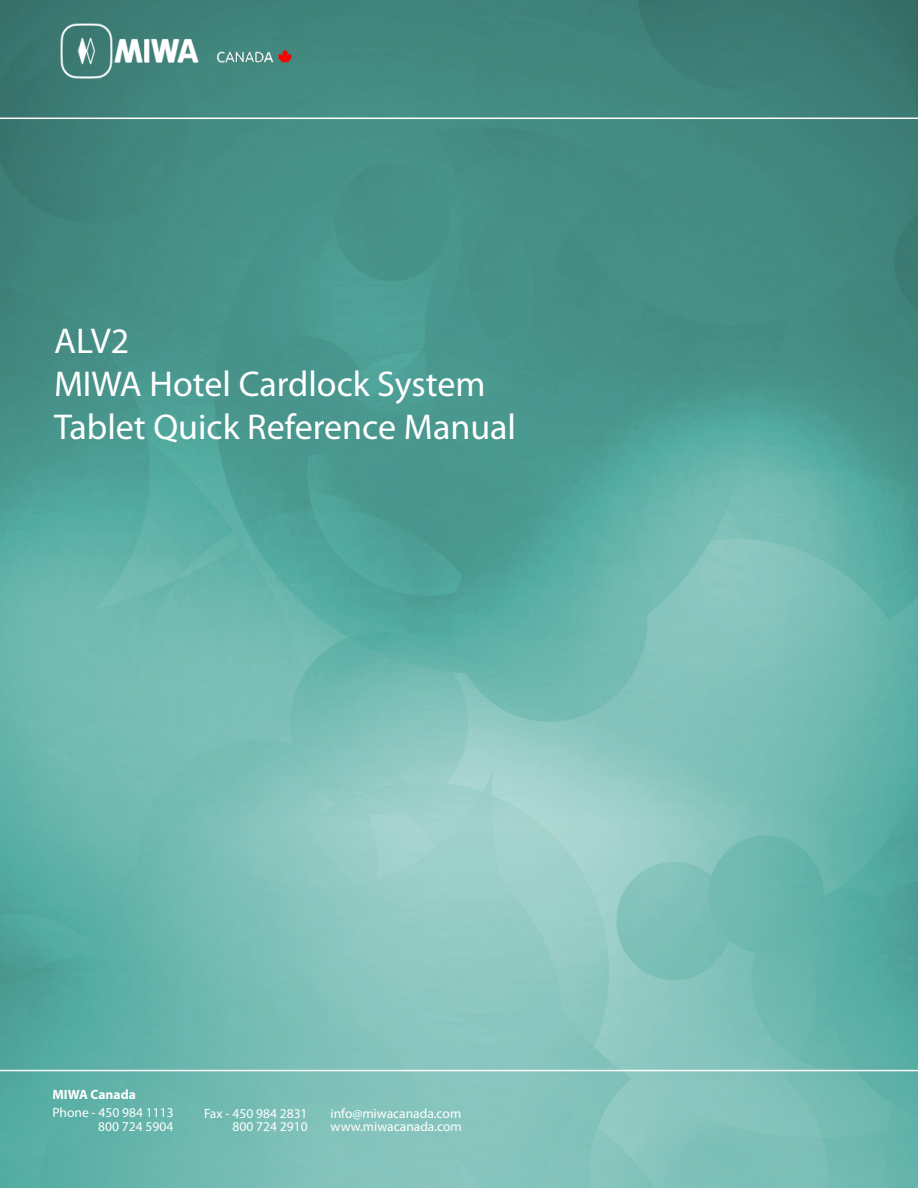
<style>
.page{position:relative;width:918px;height:1188px;background:#fff}
.page>*{position:absolute;margin:0;border:0;box-sizing:border-box;transform-origin:0 0}
.t1{font:36px "Myriad Pro";color:#fff}
.t2{font:13.5px "Myriad Pro";color:#fff}
.t3{font:700 13.5px "Myriad Pro";color:#fff}
</style>
<div class="page">
<img style="left:0;top:0;width:918px;height:1188px">
<img style="left:59px;top:23px;width:239px;height:56px">
<hr style="left:0;top:1070px;width:918px;height:1px;background:#fff">
<hr style="left:0;top:118px;width:918px;height:1px;background:#fff">
<p class="t1" style="left:54px;top:321px;width:77px">ALV2</p>
<p class="t1" style="left:54px;top:364px;width:433px">MIWA Hotel Cardlock System</p>
<p class="t1" style="left:54px;top:407px;width:464px">Tablet Quick Reference Manual</p>
<p class="t3" style="left:52px;top:1087px;width:85px">MIWA Canada</p>
<p class="t2" style="left:52px;top:1105px;width:123px">Phone - 450 984 1113</p>
<p class="t2" style="left:98px;top:1119px;width:76px">800 724 5904</p>
<p class="t2" style="left:204px;top:1106px;width:105px">Fax - 450 984 2831</p>
<p class="t2" style="left:233px;top:1119px;width:76px">800 724 2910</p>
<p class="t2" style="left:331px;top:1106px;width:132px">info@miwacanada.com</p>
<p class="t2" style="left:331px;top:1119px;width:133px">www.miwacanada.com</p>
</div>
